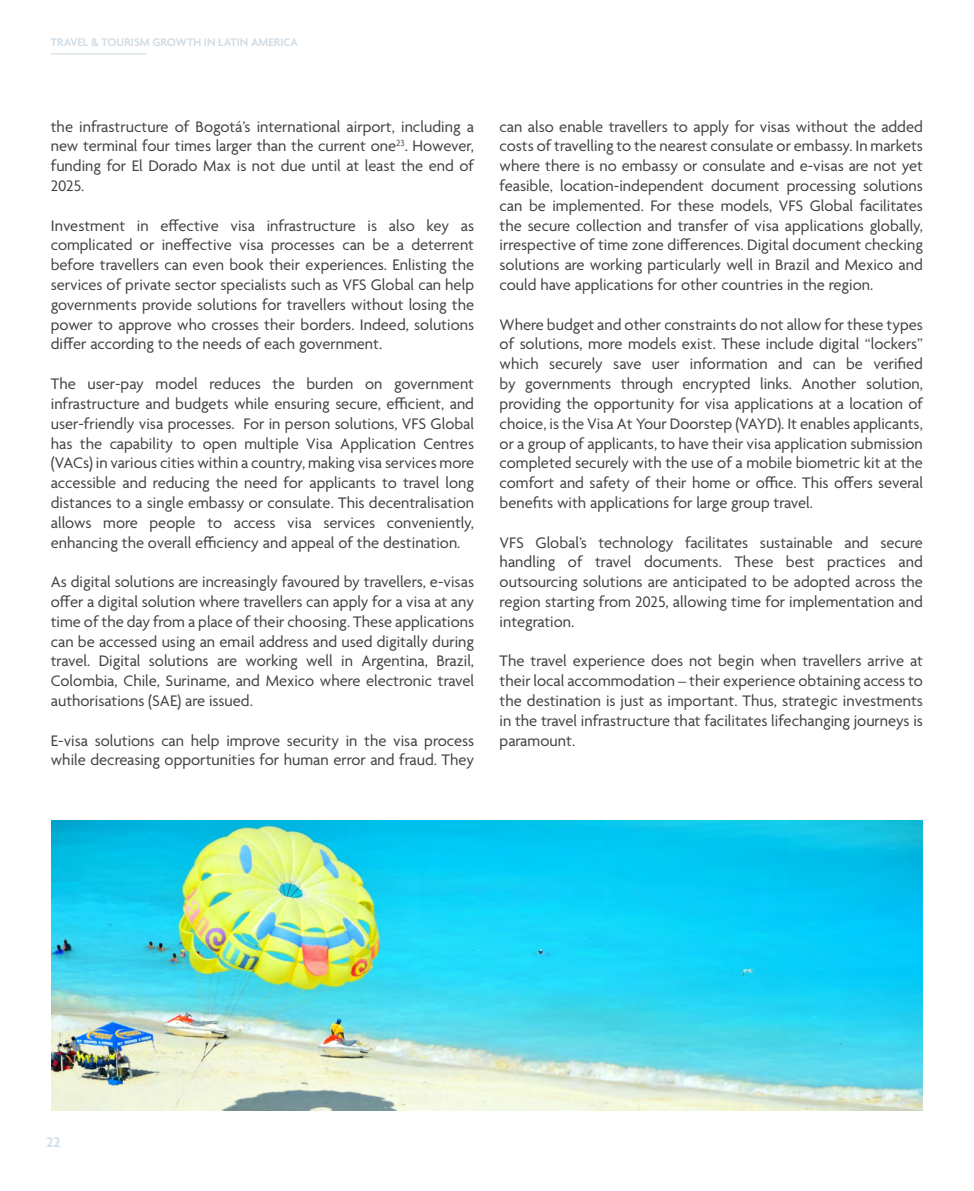
<style>
.page{position:relative;width:974px;height:1191px;background:#fff}
.page>*{position:absolute;margin:0;border:0;box-sizing:border-box;transform-origin:0 0}
.t1{font:16.5px/19.8px "Agenda";color:#424142;text-align:justify}
.t2{font:600 15px "Agenda";color:#d0dce6}
.t3{font:600 12px "Agenda";color:#d0dce6}
</style>
<div class="page">
<hr style="left:51px;top:53px;width:96px;height:1px;background:#d0dce6">
<img style="left:51px;top:821px;width:872px;height:289px">
<p class="t3" style="left:51px;top:36px;width:249px">TRAVEL &amp; TOURISM GROWTH IN LATIN AMERICA</p>
<p class="t1" style="left:51px;top:117px;width:425px">the infrastructure of Bogotá’s international airport, including a new terminal four times larger than the current one<sup>23</sup>. However, funding for El Dorado Max is not due until at least the end of 2025.</p>
<p class="t1" style="left:51px;top:216px;width:425px">Investment in effective visa infrastructure is also key as complicated or ineffective visa processes can be a deterrent before travellers can even book their experiences. Enlisting the services of private sector specialists such as VFS Global can help governments provide solutions for travellers without losing the power to approve who crosses their borders. Indeed, solutions differ according to the needs of each government.</p>
<p class="t1" style="left:51px;top:375px;width:425px">The user-pay model reduces the burden on government infrastructure and budgets while ensuring secure, efficient, and user-friendly visa processes. For in person solutions, VFS Global has the capability to open multiple Visa Application Centres (VACs) in various cities within a country, making visa services more accessible and reducing the need for applicants to travel long distances to a single embassy or consulate. This decentralisation allows more people to access visa services conveniently, enhancing the overall efficiency and appeal of the destination.</p>
<p class="t1" style="left:51px;top:573px;width:425px">As digital solutions are increasingly favoured by travellers, e-visas offer a digital solution where travellers can apply for a visa at any time of the day from a place of their choosing. These applications can be accessed using an email address and used digitally during travel. Digital solutions are working well in Argentina, Brazil, Colombia, Chile, Suriname, and Mexico where electronic travel authorisations (SAE) are issued.</p>
<p class="t1" style="left:51px;top:731px;width:425px">E-visa solutions can help improve security in the visa process while decreasing opportunities for human error and fraud. They</p>
<p class="t1" style="left:499px;top:117px;width:425px">can also enable travellers to apply for visas without the added costs of travelling to the nearest consulate or embassy. In markets where there is no embassy or consulate and e-visas are not yet feasible, location-independent document processing solutions can be implemented. For these models, VFS Global facilitates the secure collection and transfer of visa applications globally, irrespective of time zone differences. Digital document checking solutions are working particularly well in Brazil and Mexico and could have applications for other countries in the region.</p>
<p class="t1" style="left:499px;top:315px;width:425px">Where budget and other constraints do not allow for these types of solutions, more models exist. These include digital “lockers” which securely save user information and can be verified by governments through encrypted links. Another solution, providing the opportunity for visa applications at a location of choice, is the Visa At Your Doorstep (VAYD). It enables applicants, or a group of applicants, to have their visa application submission completed securely with the use of a mobile biometric kit at the comfort and safety of their home or office. This offers several benefits with applications for large group travel.</p>
<p class="t1" style="left:499px;top:533px;width:425px">VFS Global’s technology facilitates sustainable and secure handling of travel documents. These best practices and outsourcing solutions are anticipated to be adopted across the region starting from 2025, allowing time for implementation and integration.</p>
<p class="t1" style="left:499px;top:652px;width:425px">The travel experience does not begin when travellers arrive at their local accommodation – their experience obtaining access to the destination is just as important. Thus, strategic investments in the travel infrastructure that facilitates lifechanging journeys is paramount.</p>
<p class="t2" style="left:47px;top:1133px;width:16px">22</p>
</div>
